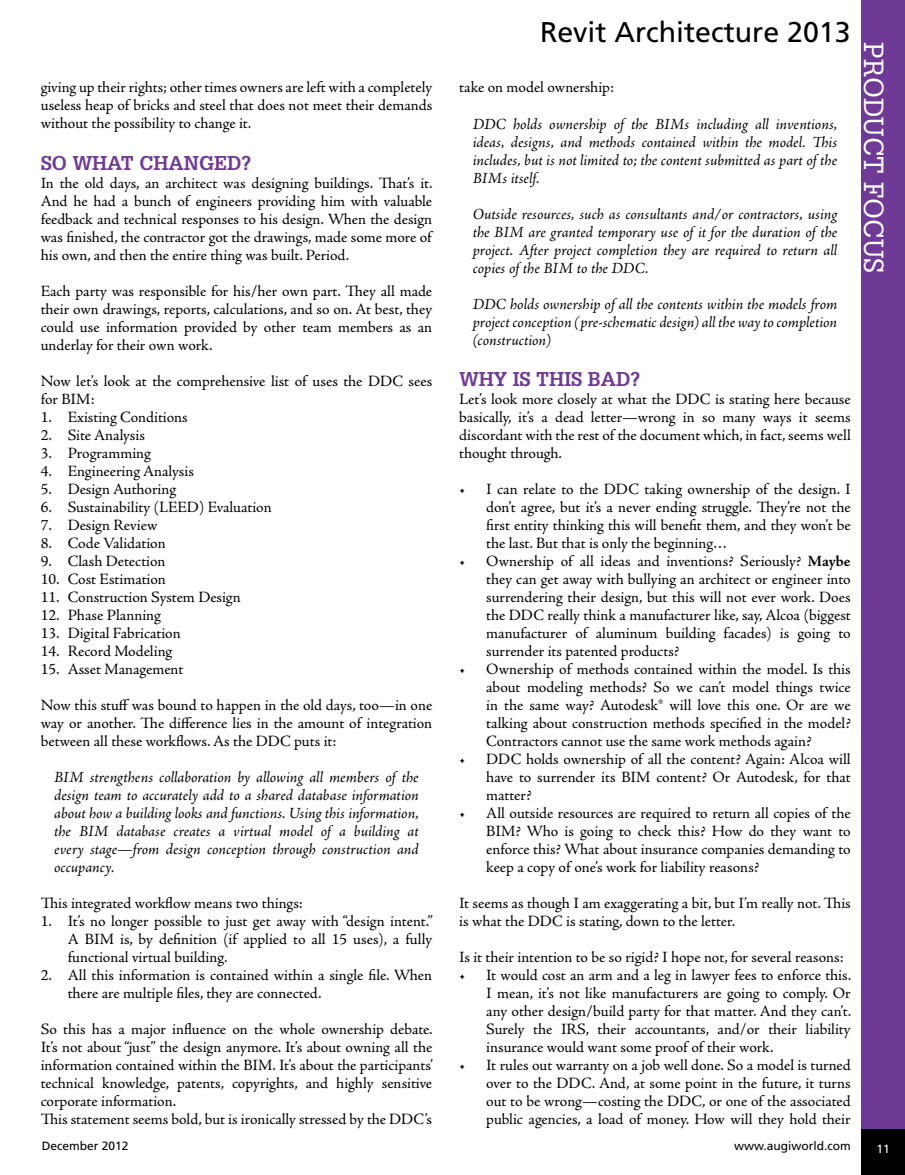
<style>
.page{position:relative;width:905px;height:1175px;background:#fff}
.page>*{position:absolute;margin:0;border:0;box-sizing:border-box;transform-origin:0 0}
.t1{font:28.5px "Frutiger";color:#000}
.t2{font:27px "Glypha";color:#fff}
.t3{font:700 19.5px "Glypha";color:#6f3996}
.t4{font:15.75px/18px "Adobe Jenson Pro";letter-spacing:-.005em;color:#000;text-align:justify}
.t5{font:italic 15.75px/18px "Adobe Jenson Pro";letter-spacing:-.005em;color:#000;text-align:justify}
.t6{font:12px "Frutiger";color:#000}
.t7{font:12px "Frutiger";color:#fff}
.s1{font-weight:700}
</style>
<div class="page">
<div style="left:861px;top:0;width:43px;height:1174px;background:#6f3996"></div>
<div style="left:861px;top:1129px;width:43px;height:45px;background:#000"></div>
<p class="t4" style="left:41px;top:79px;width:393px">giving up their rights; other times owners are left with a completely useless heap of bricks and steel that does not meet their demands without the possibility to change it.</p>
<p class="t3" style="left:41px;top:150px;width:173px">SO WHAT CHANGED</p>
<p class="t3" style="left:242px;top:150px;width:11px">?</p>
<p class="t4" style="left:41px;top:174px;width:393px">In the old days, an architect was designing buildings. That’s it.<br>And he had a bunch of engineers providing him with valuable feedback and technical responses to his design. When the design was finished, the contractor got the drawings, made some more of his own, and then the entire thing was built. Period.</p>
<p class="t4" style="left:41px;top:282px;width:393px">Each party was responsible for his/her own part. They all made their own drawings, reports, calculations, and so on. At best, they could use information provided by other team members as an underlay for their own work.</p>
<p class="t4" style="left:41px;top:372px;width:393px">Now let’s look at the comprehensive list of uses the DDC sees for BIM:</p>
<p class="t4" style="left:41px;top:408px;width:149px">1. Existing Conditions</p>
<p class="t4" style="left:41px;top:426px;width:106px">2. Site Analysis</p>
<p class="t4" style="left:41px;top:444px;width:112px">3. Programming</p>
<p class="t4" style="left:41px;top:462px;width:155px">4. Engineering Analysis</p>
<p class="t4" style="left:41px;top:480px;width:137px">5. Design Authoring</p>
<p class="t4" style="left:41px;top:498px;width:232px">6. Sustainability (LEED) Evaluation</p>
<p class="t4" style="left:41px;top:516px;width:118px">7. Design Review</p>
<p class="t4" style="left:41px;top:534px;width:126px">8. Code Validation</p>
<p class="t4" style="left:41px;top:552px;width:126px">9. Clash Detection</p>
<p class="t4" style="left:41px;top:570px;width:127px">10. Cost Estimation</p>
<p class="t4" style="left:41px;top:588px;width:201px">11. Construction System Design</p>
<p class="t4" style="left:41px;top:606px;width:122px">12. Phase Planning</p>
<p class="t4" style="left:41px;top:624px;width:141px">13. Digital Fabrication</p>
<p class="t4" style="left:41px;top:642px;width:133px">14. Record Modeling</p>
<p class="t4" style="left:41px;top:660px;width:144px">15. Asset Management</p>
<p class="t4" style="left:41px;top:696px;width:393px">Now this stuff was bound to happen in the old days, too—in one way or another. The difference lies in the amount of integration between all these workflows. As the DDC puts it:</p>
<p class="t5" style="left:54px;top:769px;width:366px">BIM strengthens collaboration by allowing all members of the design team to accurately add to a shared database information about how a building looks and functions. Using this information, the BIM database creates a virtual model of a building at every stage—from design conception through construction and occupancy.</p>
<p class="t4" style="left:41px;top:894px;width:264px">This integrated workflow means two things:</p>
<p class="t4" style="left:68px;top:912px;width:366px;text-indent:-27px">1. It’s no longer possible to just get away with “design intent.” A BIM is, by definition (if applied to all 15 uses), a fully functional virtual building.</p>
<p class="t4" style="left:68px;top:966px;width:366px;text-indent:-27px">2. All this information is contained within a single file. When there are multiple files, they are connected.</p>
<p class="t4" style="left:41px;top:1020px;width:394px;text-align:left">So this has a major influence on the whole ownership debate.<br>It’s not about “just” the design anymore. It’s about owning all the information contained within the BIM. It’s about the participants’ technical knowledge, patents, copyrights, and highly sensitive corporate information.<br>This statement seems bold, but is ironically stressed by the DDC’s</p>
<h1 class="t1" style="left:540px;top:15px;width:312px">Revit Architecture 2013</h1>
<p class="t4" style="left:459px;top:79px;width:156px">take on model ownership:</p>
<p class="t5" style="left:473px;top:115px;width:366px">DDC holds ownership of the BIMs including all inventions, ideas, designs, and methods contained within the model. This includes, but is not limited to; the content submitted as part of the BIMs itself.</p>
<p class="t5" style="left:473px;top:206px;width:366px">Outside resources, such as consultants and/or contractors, using the BIM are granted temporary use of it for the duration of the project. After project completion they are required to return all copies of the BIM to the DDC.</p>
<p class="t5" style="left:473px;top:296px;width:366px">DDC holds ownership of all the contents within the models from project conception (pre-schematic design) all the way to completion (construction)</p>
<p class="t3" style="left:459px;top:366px;width:71px">WHY ISTHIS</p>
<p class="t3" style="left:588px;top:366px;width:54px">BAD?</p>
<p class="t4" style="left:459px;top:390px;width:393px">Let’s look more closely at what the DDC is stating here because basically, it’s a dead letter—wrong in so many ways it seems discordant with the rest of the document which, in fact, seems well thought through.</p>
<p class="t4" style="left:486px;top:480px;width:366px;text-indent:-27px">• I can relate to the DDC taking ownership of the design. I don’t agree, but it’s a never ending struggle. They’re not the first entity thinking this will benefit them, and they won’t be the last. But that is only the beginning…</p>
<p class="t4" style="left:486px;top:552px;width:366px;text-indent:-27px">• Ownership of all ideas and inventions? Seriously? <span class="s1">Maybe </span>they can get away with bullying an architect or engineer into surrendering their design, but this will not ever work. Does the DDC really think a manufacturer like, say, Alcoa (biggest manufacturer of aluminum building facades) is going to surrender its patented products?</p>
<p class="t4" style="left:486px;top:660px;width:366px;text-indent:-27px">• Ownership of methods contained within the model. Is this about modeling methods? So we can’t model things twice in the same way? Autodesk® will love this one. Or are we talking about construction methods specified in the model?<br>Contractors cannot use the same work methods again?</p>
<p class="t4" style="left:486px;top:750px;width:366px;text-indent:-27px">• DDC holds ownership of all the content? Again: Alcoa will have to surrender its BIM content? Or Autodesk, for that matter?</p>
<p class="t4" style="left:486px;top:804px;width:366px;text-indent:-27px">• All outside resources are required to return all copies of the BIM? Who is going to check this? How do they want to enforce this? What about insurance companies demanding to keep a copy of one’s work for liability reasons?</p>
<p class="t4" style="left:459px;top:894px;width:393px">It seems as though I am exaggerating a bit, but I’m really not. This is what the DDC is stating, down to the letter.</p>
<p class="t4" style="left:459px;top:948px;width:386px">Is it their intention to be so rigid? I hope not, for several reasons:</p>
<p class="t4" style="left:486px;top:966px;width:366px;text-indent:-27px">• It would cost an arm and a leg in lawyer fees to enforce this.<br>I mean, it’s not like manufacturers are going to comply. Or any other design/build party for that matter. And they can’t.<br>Surely the IRS, their accountants, and/or their liability insurance would want some proof of their work.</p>
<p class="t4" style="left:486px;top:1056px;width:366px;text-indent:-27px">• It rules out warranty on a job well done. So a model is turned over to the DDC. And, at some point in the future, it turns out to be wrong—costing the DDC, or one of the associated public agencies, a load of money. How will they hold their</p>
<p class="t6" style="left:42px;top:1139px;width:88px">December 2012</p>
<p class="t6" style="left:734px;top:1139px;width:118px">www.augiworld.com</p>
<h2 class="t2" style="left:890px;top:42px;width:233px;rotate:90deg">PRODUCT FOCUS</h2>
<p class="t7" style="left:876px;top:1141px;width:15px">11</p>
</div>
